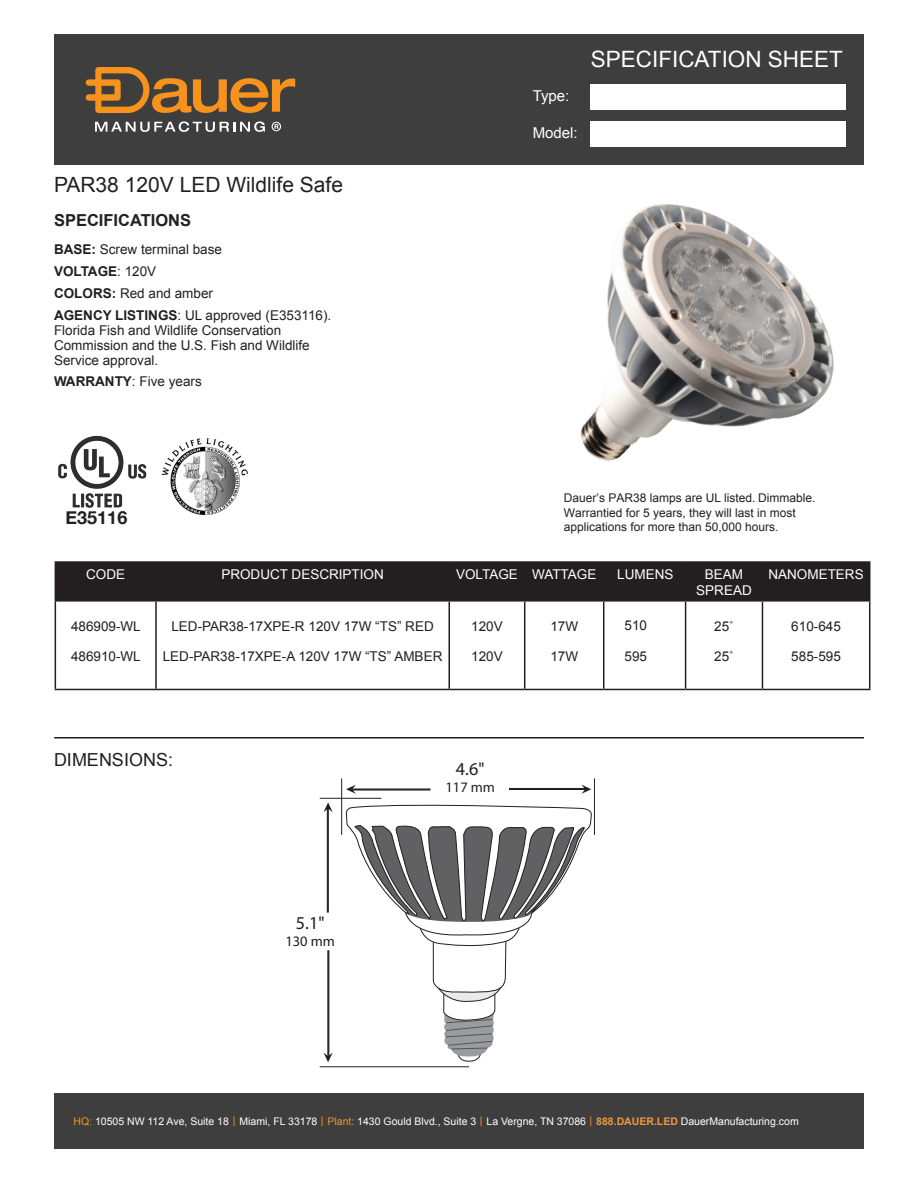
<style>
.page{position:relative;width:918px;height:1188px;background:#fff}
.page>*{position:absolute;margin:0;border:0;box-sizing:border-box;transform-origin:0 0}
.t1{font:22.5px "Arial";color:#fff}
.t2{font:21px "Arial";color:#231f20}
.t3{font:18.15px "Myriad Pro";color:#231f20}
.t4{font:18px "Arial";color:#231f20}
.t5{font:700 18px "Helvetica Neue";color:#231f20}
.t6{font:700 16.5px "Arial";color:#231f20}
.t7{font:15px "Arial";color:#fff}
.t8{font:14.55px "Myriad Pro";color:#231f20}
.t9{font:13.5px/21.8px "Arial";color:#231f20}
.t10{font:13.5px/16.2px "Arial";color:#fff;text-align:center}
.t11{font:12px/14.4px "Arial";color:#231f20}
.t12{font:10.5px "Arial";color:#fff}
.s1{font-weight:700}
.s2{color:#f7931d}
.s3{font-weight:700;color:#ec993c}
</style>
<div class="page">
<div style="left:56px;top:563px;width:813px;height:37px;background:#231f20"></div>
<hr style="left:55px;top:561px;width:101px;height:2px;background:#231f20">
<hr style="left:55px;top:563px;width:1px;height:37px;background:#231f20">
<hr style="left:156px;top:561px;width:293px;height:2px;background:#231f20">
<hr style="left:155px;top:563px;width:2px;height:37px;background:#231f20">
<hr style="left:449px;top:561px;width:76px;height:2px;background:#231f20">
<hr style="left:448px;top:563px;width:2px;height:37px;background:#231f20">
<hr style="left:525px;top:561px;width:79px;height:2px;background:#231f20">
<hr style="left:524px;top:563px;width:1px;height:37px;background:#231f20">
<hr style="left:604px;top:561px;width:82px;height:2px;background:#231f20">
<hr style="left:603px;top:563px;width:1px;height:37px;background:#231f20">
<hr style="left:686px;top:561px;width:76px;height:2px;background:#231f20">
<hr style="left:685px;top:563px;width:1px;height:37px;background:#231f20">
<hr style="left:762px;top:561px;width:108px;height:2px;background:#231f20">
<hr style="left:762px;top:563px;width:1px;height:37px;background:#231f20">
<hr style="left:869px;top:563px;width:1px;height:37px;background:#231f20">
<hr style="left:55px;top:600px;width:101px;height:2px;background:#231f20">
<hr style="left:55px;top:602px;width:1px;height:87px;background:#231f20">
<hr style="left:156px;top:600px;width:293px;height:2px;background:#231f20">
<hr style="left:155px;top:602px;width:2px;height:87px;background:#231f20">
<hr style="left:449px;top:600px;width:76px;height:2px;background:#231f20">
<hr style="left:448px;top:602px;width:2px;height:87px;background:#231f20">
<hr style="left:525px;top:600px;width:79px;height:2px;background:#231f20">
<hr style="left:524px;top:602px;width:1px;height:87px;background:#231f20">
<hr style="left:604px;top:600px;width:82px;height:2px;background:#231f20">
<hr style="left:603px;top:602px;width:1px;height:87px;background:#231f20">
<hr style="left:686px;top:600px;width:76px;height:2px;background:#231f20">
<hr style="left:685px;top:602px;width:1px;height:87px;background:#231f20">
<hr style="left:762px;top:600px;width:108px;height:2px;background:#231f20">
<hr style="left:762px;top:602px;width:1px;height:87px;background:#231f20">
<hr style="left:869px;top:602px;width:1px;height:87px;background:#231f20">
<hr style="left:55px;top:689px;width:101px;height:1px;background:#231f20">
<hr style="left:156px;top:689px;width:293px;height:1px;background:#231f20">
<hr style="left:449px;top:689px;width:76px;height:1px;background:#231f20">
<hr style="left:525px;top:689px;width:79px;height:1px;background:#231f20">
<hr style="left:604px;top:689px;width:82px;height:1px;background:#231f20">
<hr style="left:686px;top:689px;width:76px;height:1px;background:#231f20">
<hr style="left:762px;top:689px;width:108px;height:1px;background:#231f20">
<div style="left:54px;top:34px;width:810px;height:131px;background:#3e3e3f"></div>
<div style="left:591px;top:84px;width:255px;height:25px;background:#fff"></div>
<div style="left:591px;top:122px;width:255px;height:25px;background:#fff"></div>
<svg style="left:95px;top:121px;width:170px;height:11px"></svg>
<svg style="left:272px;top:122px;width:9px;height:9px"></svg>
<svg style="left:86px;top:67px;width:209px;height:46px"></svg>
<img style="left:58px;top:435px;width:89px;height:73px">
<hr style="left:54px;top:737px;width:810px;height:2px;background:#231f20">
<img style="left:161px;top:438px;width:87px;height:78px">
<svg style="left:324px;top:802px;width:9px;height:10px"></svg>
<div style="left:327px;top:807px;width:2px;height:106px;border:1px solid #231f20"></div>
<svg style="left:324px;top:1053px;width:9px;height:9px"></svg>
<div style="left:327px;top:950px;width:2px;height:108px;border:1px solid #231f20"></div>
<svg style="left:581px;top:785px;width:10px;height:9px"></svg>
<div style="left:509px;top:788px;width:78px;height:2px;border:1px solid #231f20"></div>
<svg style="left:346px;top:785px;width:10px;height:9px"></svg>
<div style="left:350px;top:789px;width:80px;height:1px;border:1px solid #231f20"></div>
<svg style="left:345px;top:804px;width:247px;height:258px"></svg>
<hr style="left:320px;top:1066px;width:149px;height:1px;background:#211e1e">
<hr style="left:320px;top:798px;width:61px;height:1px;background:#211e1e">
<hr style="left:594px;top:778px;width:1px;height:57px;background:#211e1e">
<hr style="left:341px;top:778px;width:1px;height:57px;background:#211e1e">
<img style="left:581px;top:204px;width:253px;height:257px">
<div style="left:54px;top:1094px;width:810px;height:55px;background:#3e3e3f"></div>
<h2 class="t2" style="left:54px;top:171px;width:291px">PAR38 120V LED Wildlife Safe</h2>
<p class="t6" style="left:54px;top:209px;width:139px">SPECIFICATIONS</p>
<p class="t9" style="left:54px;top:239px;width:279px"><span class="s1">BASE:</span> Screw terminal base<br><span class="s1">VOLTAGE</span>: 120V<br><span class="s1">COLORS:</span> Red and amber<br><span class="s1">AGENCY LISTINGS</span>: UL approved (E353116).</p>
<p class="t9" style="left:54px;top:322px;width:257px;line-height:15px">Florida Fish and Wildlife Conservation<br>Commission and the U.S. Fish and Wildlife<br>Service approval.</p>
<p class="t9" style="left:54px;top:371px;width:149px"><span class="s1">WARRANTY</span>: Five years</p>
<h3 class="t5" style="left:66px;top:504px;width:63px">E35116</h3>
<p class="t7" style="left:533px;top:85px;width:38px">Type:</p>
<h1 class="t1" style="left:591px;top:44px;width:254px">SPECIFICATION SHEET</h1>
<p class="t11" style="left:564px;top:491px;width:253px">Dauer’s PAR38 lamps are UL listed. Dimmable.<br>Warrantied for 5 years, they will last in most applications for more than 50,000 hours.</p>
<p class="t10" style="left:86px;top:566px;width:41px">CODE</p>
<p class="t10" style="left:221px;top:566px;width:164px">PRODUCT DESCRIPTION</p>
<p class="t10" style="left:456px;top:566px;width:142px">VOLTAGE WATTAGE</p>
<p class="t10" style="left:617px;top:566px;width:58px">LUMENS</p>
<p class="t10" style="left:696px;top:566px;width:57px">BEAM<br>SPREAD</p>
<p class="t10" style="left:768px;top:566px;width:97px">NANOMETERS</p>
<p class="t9" style="left:71px;top:615px;width:71px">486909-WL</p>
<p class="t9" style="left:71px;top:645px;width:71px">486910-WL</p>
<p class="t9" style="left:625px;top:614px;width:24px">510</p>
<p class="t9" style="left:625px;top:645px;width:24px">595</p>
<p class="t9" style="left:714px;top:611px;width:21px;line-height:29.7px">25˚<br>25˚</p>
<p class="t9" style="left:791px;top:611px;width:51px;line-height:29.7px">610-645<br>585-595</p>
<p class="t9" style="left:171px;top:615px;width:264px">LED-PAR38-17XPE-R 120V 17W “TS” RED</p>
<p class="t9" style="left:163px;top:645px;width:281px">LED-PAR38-17XPE-A 120V 17W “TS” AMBER</p>
<p class="t9" style="left:471px;top:615px;width:33px">120V</p>
<p class="t9" style="left:471px;top:645px;width:33px">120V</p>
<p class="t9" style="left:550px;top:615px;width:29px">17W</p>
<p class="t9" style="left:550px;top:645px;width:29px">17W</p>
<h3 class="t4" style="left:54px;top:748px;width:121px">DIMENSIONS:</h3>
<h3 class="t3" style="left:296px;top:912px;width:30px">5.1"</h3>
<p class="t8" style="left:285px;top:933px;width:51px">130 mm</p>
<h3 class="t3" style="left:456px;top:758px;width:30px">4.6"</h3>
<p class="t8" style="left:445px;top:779px;width:51px">117 mm</p>
<p class="t12" style="left:73px;top:1115px;width:727px"><span class="s2">HQ:</span> 10505 NW 112 Ave, Suite 18 <span class="s2">|</span> Miami, FL 33178 <span class="s2">| Plant:</span> 1430 Gould Blvd., Suite 3 <span class="s2">|</span> La Vergne, TN 37086 <span class="s2">|</span> <span class="s3">888.DAUER.LED</span> DauerManufacturing.com</p>
</div>
